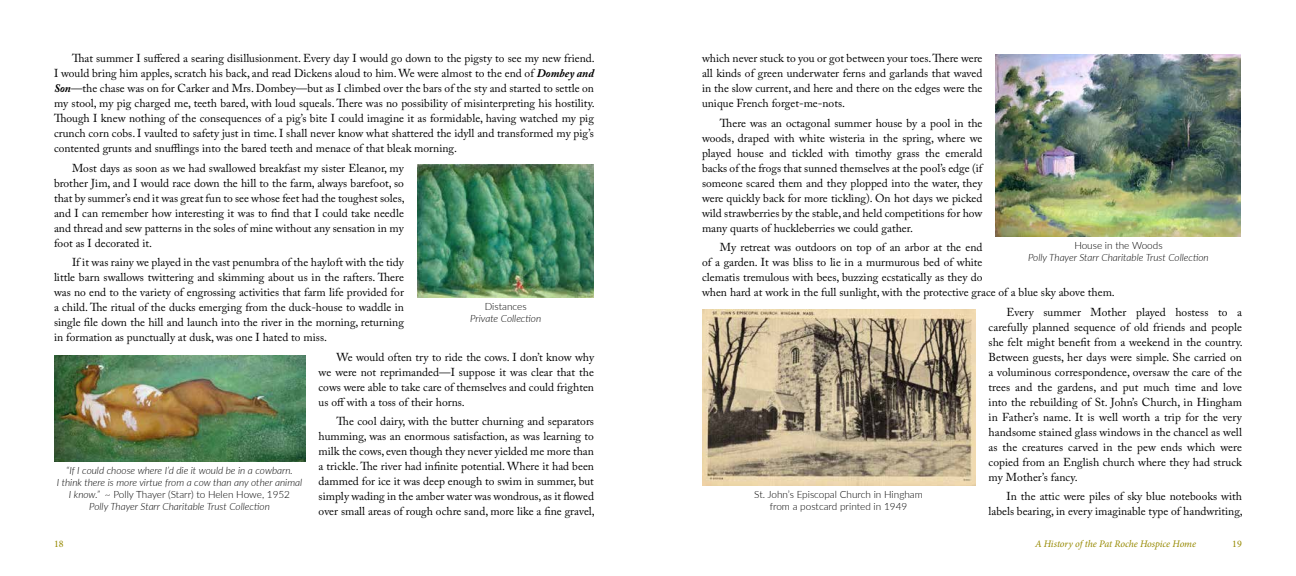
<style>
.page{position:relative;width:1296px;height:576px;background:#fff}
.page>*{position:absolute;margin:0;border:0;box-sizing:border-box;transform-origin:0 0}
.t1{font:11.5px/15px "Adobe Caslon Pro";color:#000;text-align:justify}
.t2{font:italic 300 10px/12px "Lato";color:#000;text-align:center}
.t3{font:300 10px/12px "Lato";color:#000;text-align:center}
.t4{font:italic 10px "Minion Pro";letter-spacing:-.01em;color:#968900}
.t5{font:10px "Minion Pro";color:#968900}
.s1{font-weight:700;font-style:italic}
.s2{font-style:normal}
</style>
<div class="page">
<img style="left:996px;top:55px;width:245px;height:181px">
<img style="left:702px;top:309px;width:273px;height:176px">
<img style="left:417px;top:165px;width:177px;height:133px">
<img style="left:54px;top:356px;width:251px;height:105px">
<p class="t1" style="left:54px;top:51px;width:542px;text-indent:18px">That summer I suffered a searing disillusionment. Every day I would go down to the pigsty to see my new friend.<br>I would bring him apples, scratch his back, and read Dickens aloud to him. We were almost to the end of <span class="s1">Dombey and Son</span>—the chase was on for Carker and Mrs. Dombey—but as I climbed over the bars of the sty and started to settle on my stool, my pig charged me, teeth bared, with loud squeals. There was no possibility of misinterpreting his hostility.<br>Though I knew nothing of the consequences of a pig’s bite I could imagine it as formidable, having watched my pig crunch corn cobs. I vaulted to safety just in time. I shall never know what shattered the idyll and transformed my pig’s contented grunts and snufflings into the bared teeth and menace of that bleak morning.</p>
<p class="t1" style="left:54px;top:160px;width:352px;text-indent:18px">Most days as soon as we had swallowed breakfast my sister Eleanor, my brother Jim, and I would race down the hill to the farm, always barefoot, so that by summer’s end it was great fun to see whose feet had the toughest soles, and I can remember how interesting it was to find that I could take needle and thread and sew patterns in the soles of mine without any sensation in my foot as I decorated it.</p>
<p class="t1" style="left:54px;top:255px;width:351px;text-indent:18px">If it was rainy we played in the vast penumbra of the hayloft with the tidy little barn swallows twittering and skimming about us in the rafters. There was no end to the variety of engrossing activities that farm life provided for a child. The ritual of the ducks emerging from the duck-house to waddle in single file down the hill and launch into the river in the morning, returning in formation as punctually at dusk, was one I hated to miss.</p>
<p class="t1" style="left:319px;top:349px;width:277px;text-indent:18px">We would often try to ride the cows. I don’t know why we were not reprimanded—I suppose it was clear that the cows were able to take care of themselves and could frighten us off with a toss of their horns.</p>
<p class="t1" style="left:319px;top:414px;width:278px;text-indent:18px">The cool dairy, with the butter churning and separators humming, was an enormous satisfaction, as was learning to milk the cows, even though they never yielded me more than a trickle. The river had infinite potential. Where it had been dammed for ice it was deep enough to swim in summer, but simply wading in the amber water was wondrous, as it flowed over small areas of rough ochre sand, more like a fine gravel,</p>
<p class="t3" style="left:485px;top:300px;width:43px">Distances</p>
<p class="t2" style="left:470px;top:312px;width:73px">Private Collection</p>
<p class="t2" style="left:57px;top:464px;width:247px">“If I could choose where I’d die it would be in a cowbarn.<br>I think there is more virtue from a cow than any other animal I know.” <span class="s2">~ Polly Thayer (Starr) to Helen Howe, 1952<br></span>Polly Thayer Starr Charitable Trust Collection</p>
<p class="t1" style="left:702px;top:51px;width:282px">which never stuck to you or got between your toes. There were all kinds of green underwater ferns and garlands that waved in the slow current, and here and there on the edges were the unique French forget-me-nots.</p>
<p class="t1" style="left:702px;top:115px;width:282px;text-indent:18px">There was an octagonal summer house by a pool in the woods, draped with white wisteria in the spring, where we played house and tickled with timothy grass the emerald backs of the frogs that sunned themselves at the pool’s edge (if someone scared them and they plopped into the water, they were quickly back for more tickling). On hot days we picked wild strawberries by the stable, and held competitions for how many quarts of huckleberries we could gather.</p>
<p class="t1" style="left:702px;top:240px;width:414px;text-align:left;text-indent:18px">My retreat was outdoors on top of an arbor at the end<br>of a garden. It was bliss to lie in a murmurous bed of white<br>clematis tremulous with bees, buzzing ecstatically as they do<br>when hard at work in the full sunlight, with the protective grace of a blue sky above them.</p>
<p class="t1" style="left:989px;top:304px;width:256px;text-indent:18px">Every summer Mother played hostess to a carefully planned sequence of old friends and people she felt might benefit from a weekend in the country.<br>Between guests, her days were simple. She carried on a voluminous correspondence, oversaw the care of the trees and the gardens, and put much time and love into the rebuilding of St. John’s Church, in Hingham in Father’s name. It is well worth a trip for the very handsome stained glass windows in the chancel as well as the creatures carved in the pew ends which were copied from an English church where they had struck my Mother’s fancy.</p>
<p class="t1" style="left:989px;top:489px;width:256px;text-align:right">In the attic were piles of sky blue notebooks with labels bearing, in every imaginable type of handwriting,</p>
<p class="t3" style="left:1074px;top:239px;width:90px">House in the Woods</p>
<p class="t2" style="left:1028px;top:251px;width:182px">Polly Thayer Starr Charitable Trust Collection</p>
<p class="t3" style="left:754px;top:488px;width:170px">St. John’s Episcopal Church in Hingham from a postcard printed in 1949</p>
<p class="t5" style="left:54px;top:537px;width:11px">18</p>
<p class="t4" style="left:1035px;top:537px;width:163px">A History of the Pat Roche Hospice Home</p>
<p class="t5" style="left:1232px;top:537px;width:11px">19</p>
</div>
